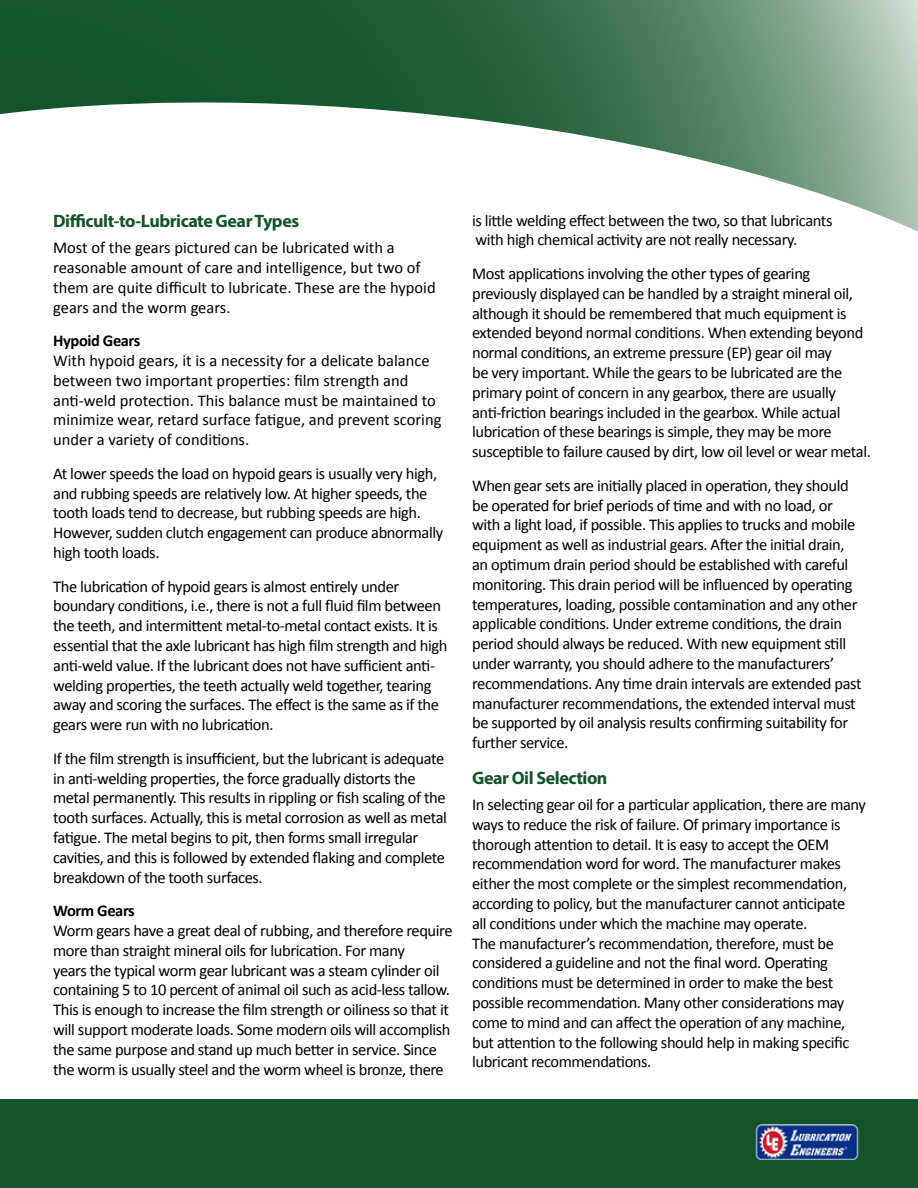
<style>
.page{position:relative;width:918px;height:1188px;background:#fff}
.page>*{position:absolute;margin:0;border:0;box-sizing:border-box;transform-origin:0 0}
.t1{font:700 18px "Myriad Pro";letter-spacing:-.025em;color:#13542b}
.t2{font:16.5px/19.8px "Calibri";letter-spacing:-.025em;color:#000}
.t3{font:16.5px/19.8px "Calibri";color:#000}
.t4{font:700 16.5px "Calibri";letter-spacing:-.025em;color:#000}
</style>
<div class="page">
<div style="left:0;top:1099px;width:918px;height:89px;background:#13542b"></div>
<svg style="left:0;top:0;width:918px;height:232px"></svg>
<img style="left:755px;top:1125px;width:104px;height:35px">
<p class="t1" style="left:53px;top:209px;width:248px">Difficult-to-Lubricate Gear Types</p>
<p class="t3" style="left:53px;top:238px;width:384px">Most of the gears pictured can be lubricated with a reasonable amount of care and intelligence, but two of them are quite difficult to lubricate. These are the hypoid gears and the worm gears.</p>
<p class="t4" style="left:53px;top:330px;width:89px">Hypoid Gears</p>
<p class="t3" style="left:53px;top:351px;width:390px">With hypoid gears, it is a necessity for a delicate balance between two important properties: film strength and anti-weld protection. This balance must be maintained to minimize wear, retard surface fatigue, and prevent scoring under a variety of conditions.</p>
<p class="t2" style="left:53px;top:463px;width:392px">At lower speeds the load on hypoid gears is usually very high, and rubbing speeds are relatively low. At higher speeds, the tooth loads tend to decrease, but rubbing speeds are high.<br>However, sudden clutch engagement can produce abnormally high tooth loads.</p>
<p class="t2" style="left:53px;top:576px;width:396px">The lubrication of hypoid gears is almost entirely under boundary conditions, i.e., there is not a full fluid film between the teeth, and intermittent metal-to-metal contact exists. It is essential that the axle lubricant has high film strength and high anti-weld value. If the lubricant does not have sufficient anti&shy;welding properties, the teeth actually weld together, tearing away and scoring the surfaces. The effect is the same as if the gears were run with no lubrication.</p>
<p class="t2" style="left:53px;top:748px;width:395px">If the film strength is insufficient, but the lubricant is adequate in anti-welding properties, the force gradually distorts the metal permanently. This results in rippling or fish scaling of the tooth surfaces. Actually, this is metal corrosion as well as metal fatigue. The metal begins to pit, then forms small irregular cavities, and this is followed by extended flaking and complete breakdown of the tooth surfaces.</p>
<p class="t4" style="left:53px;top:900px;width:83px">Worm Gears</p>
<p class="t2" style="left:53px;top:921px;width:401px">Worm gears have a great deal of rubbing, and therefore require more than straight mineral oils for lubrication. For many<br>years the typical worm gear lubricant was a steam cylinder oil containing 5 to 10 percent of animal oil such as acid-less tallow.<br>This is enough to increase the film strength or oiliness so that it will support moderate loads. Some modern oils will accomplish the same purpose and stand up much better in service. Since the worm is usually steel and the worm wheel is bronze, there</p>
<p class="t2" style="left:472px;top:210px;width:362px">is little welding effect between the two, so that lubricants with high chemical activity are not really necessary.</p>
<p class="t2" style="left:472px;top:264px;width:400px">Most applications involving the other types of gearing previously displayed can be handled by a straight mineral oil, although it should be remembered that much equipment is extended beyond normal conditions. When extending beyond normal conditions, an extreme pressure (EP) gear oil may<br>be very important. While the gears to be lubricated are the primary point of concern in any gearbox, there are usually anti-friction bearings included in the gearbox. While actual lubrication of these bearings is simple, they may be more susceptible to failure caused by dirt, low oil level or wear metal.</p>
<p class="t2" style="left:472px;top:476px;width:391px">When gear sets are initially placed in operation, they should be operated for brief periods of time and with no load, or with a light load, if possible. This applies to trucks and mobile equipment as well as industrial gears. After the initial drain, an optimum drain period should be established with careful monitoring. This drain period will be influenced by operating temperatures, loading, possible contamination and any other applicable conditions. Under extreme conditions, the drain period should always be reduced. With new equipment still under warranty, you should adhere to the manufacturers’ recommendations. Any time drain intervals are extended past manufacturer recommendations, the extended interval must be supported by oil analysis results confirming suitability for further service.</p>
<p class="t1" style="left:472px;top:766px;width:137px">Gear Oil Selection</p>
<p class="t2" style="left:472px;top:795px;width:395px">In selecting gear oil for a particular application, there are many ways to reduce the risk of failure. Of primary importance is thorough attention to detail. It is easy to accept the OEM recommendation word for word. The manufacturer makes either the most complete or the simplest recommendation, according to policy, but the manufacturer cannot anticipate<br>all conditions under which the machine may operate.<br>The manufacturer’s recommendation, therefore, must be considered a guideline and not the final word. Operating conditions must be determined in order to make the best possible recommendation. Many other considerations may come to mind and can affect the operation of any machine, but attention to the following should help in making specific lubricant recommendations.</p>
</div>
